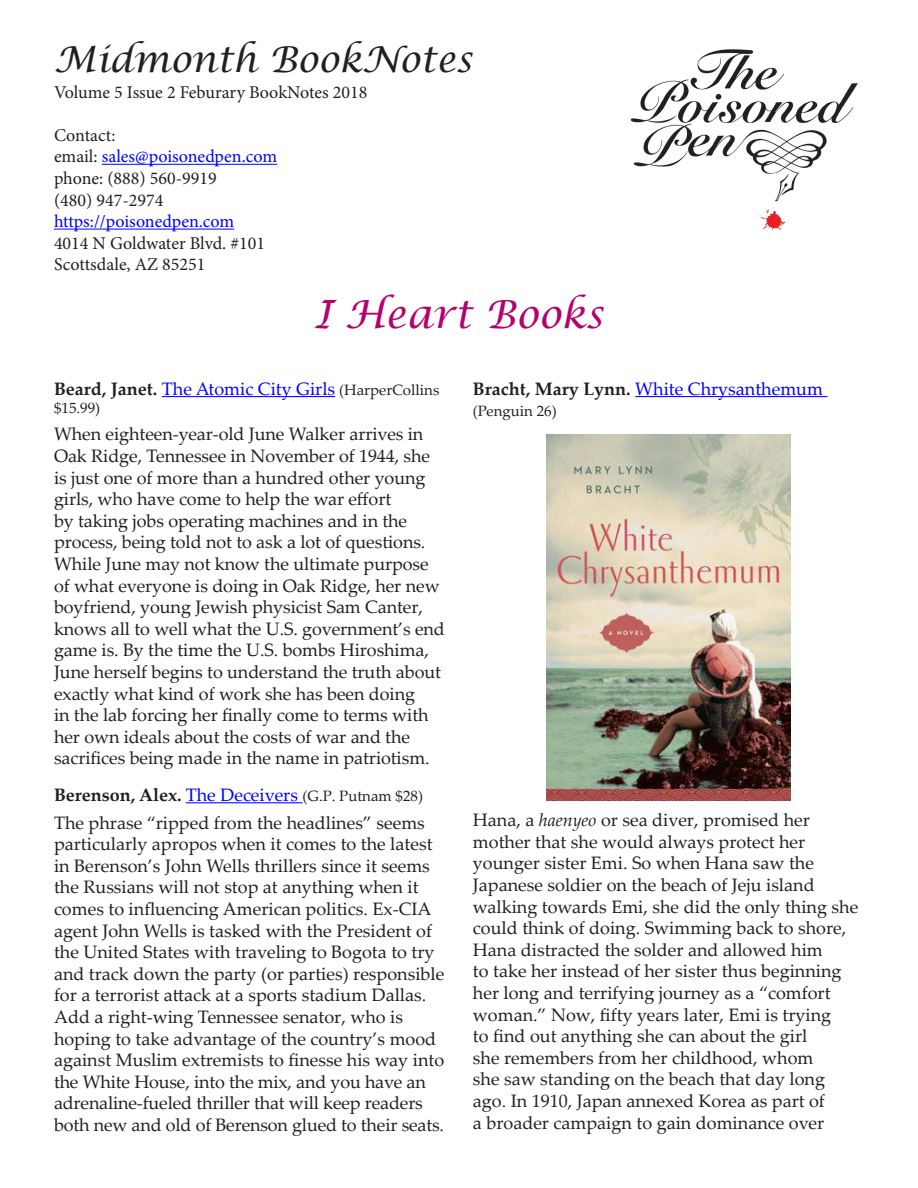
<style>
.page{position:relative;width:918px;height:1188px;background:#fff}
.page>*{position:absolute;margin:0;border:0;box-sizing:border-box;transform-origin:0 0}
.t1{font:italic 39px "Lucida Calligraphy";color:#b4016d}
.t2{font:italic 36px "Lucida Calligraphy";color:#231f20}
.BODY_007{font:18px/21.6px "Palatino Linotype";color:#231f20}
.t3{font:18px "Minion Pro";color:#231f20}
.BODY_007-2{font:18px "Palatino Linotype";color:#00f}
.t4{font:18px "Minion Pro";color:#00f}
.BODY_007-3{font:15px "Palatino Linotype";color:#231f20}
.s1{color:#231f20}
.s2{font-weight:700;color:#231f20}
.s3{font-size:15px;color:#231f20}
.s4{font-weight:700;font-size:18px}
.s5{font-size:18px;color:#00f}
.s6{font-style:italic}
</style>
<div class="page">
<hr style="left:102px;top:164px;width:175px;height:1px;background:#00f">
<hr style="left:54px;top:229px;width:180px;height:1px;background:#00f">
<img style="left:630px;top:49px;width:228px;height:181px">
<hr style="left:162px;top:396px;width:173px;height:1px;background:#00f">
<hr style="left:186px;top:802px;width:117px;height:1px;background:#00f">
<hr style="left:635px;top:396px;width:193px;height:1px;background:#00f">
<img style="left:547px;top:434px;width:243px;height:366px">
<p class="t2" style="left:54px;top:38px;width:420px">Midmonth BookNotes</p>
<p class="t3" style="left:54px;top:80px;width:315px">Volume 5 Issue 2 Feburary BookNotes 2018</p>
<p class="t3" style="left:54px;top:123px;width:63px">Contact:</p>
<p class="t4" style="left:54px;top:145px;width:225px"><span class="s1">email:</span> sales@poisonedpen.com</p>
<p class="t3" style="left:54px;top:166px;width:164px">phone: (888) 560-9919</p>
<p class="t3" style="left:54px;top:188px;width:111px">(480) 947-2974</p>
<p class="t4" style="left:54px;top:209px;width:182px">https://poisonedpen.com</p>
<p class="t3" style="left:54px;top:231px;width:213px">4014 N Goldwater Blvd. #101</p>
<p class="t3" style="left:54px;top:253px;width:153px">Scottsdale, AZ 85251</p>
<p class="t1" style="left:315px;top:291px;width:290px">I Heart Books</p>
<p class="BODY_007-2" style="left:54px;top:376px;width:387px"><span class="s2">Beard, Janet.</span> The Atomic City Girls <span class="s3">(HarperCollins</span></p>
<p class="BODY_007-3" style="left:54px;top:397px;width:48px">$15.99)</p>
<p class="BODY_007" style="left:54px;top:423px;width:392px">When eighteen-year-old June Walker arrives in Oak Ridge, Tennessee in November of 1944, she is just one of more than a hundred other young girls, who have come to help the war effort<br>by taking jobs operating machines and in the process, being told not to ask a lot of questions.<br>While June may not know the ultimate purpose of what everyone is doing in Oak Ridge, her new boyfriend, young Jewish physicist Sam Canter, knows all to well what the U.S. government’s end game is. By the time the U.S. bombs Hiroshima, June herself begins to understand the truth about exactly what kind of work she has been doing<br>in the lab forcing her finally come to terms with her own ideals about the costs of war and the sacrifices being made in the name in patriotism.</p>
<p class="BODY_007-3" style="left:54px;top:785px;width:371px"><span class="s4">Berenson, Alex.</span> <span class="s5">The Deceivers</span> (G.P. Putnam $28)</p>
<p class="BODY_007" style="left:54px;top:811px;width:392px">The phrase “ripped from the headlines” seems particularly apropos when it comes to the latest in Berenson’s John Wells thrillers since it seems the Russians will not stop at anything when it comes to influencing American politics. Ex-CIA agent John Wells is tasked with the President of the United States with traveling to Bogota to try and track down the party (or parties) responsible for a terrorist attack at a sports stadium Dallas.<br>Add a right-wing Tennessee senator, who is hoping to take advantage of the country’s mood against Muslim extremists to finesse his way into the White House, into the mix, and you have an adrenaline-fueled thriller that will keep readers both new and old of Berenson glued to their seats.</p>
<p class="BODY_007-2" style="left:473px;top:376px;width:352px"><span class="s2">Bracht, Mary Lynn.</span> White Chrysanthemum</p>
<p class="BODY_007-3" style="left:473px;top:401px;width:85px">(Penguin 26)</p>
<p class="BODY_007" style="left:473px;top:809px;width:387px">Hana, a <span class="s6">haenyeo</span> or sea diver, promised her mother that she would always protect her younger sister Emi. So when Hana saw the Japanese soldier on the beach of Jeju island walking towards Emi, she did the only thing she could think of doing. Swimming back to shore, Hana distracted the solder and allowed him<br>to take her instead of her sister thus beginning her long and terrifying journey as a “comfort woman.” Now, fifty years later, Emi is trying<br>to find out anything she can about the girl<br>she remembers from her childhood, whom<br>she saw standing on the beach that day long ago. In 1910, Japan annexed Korea as part of<br>a broader campaign to gain dominance over</p>
</div>
